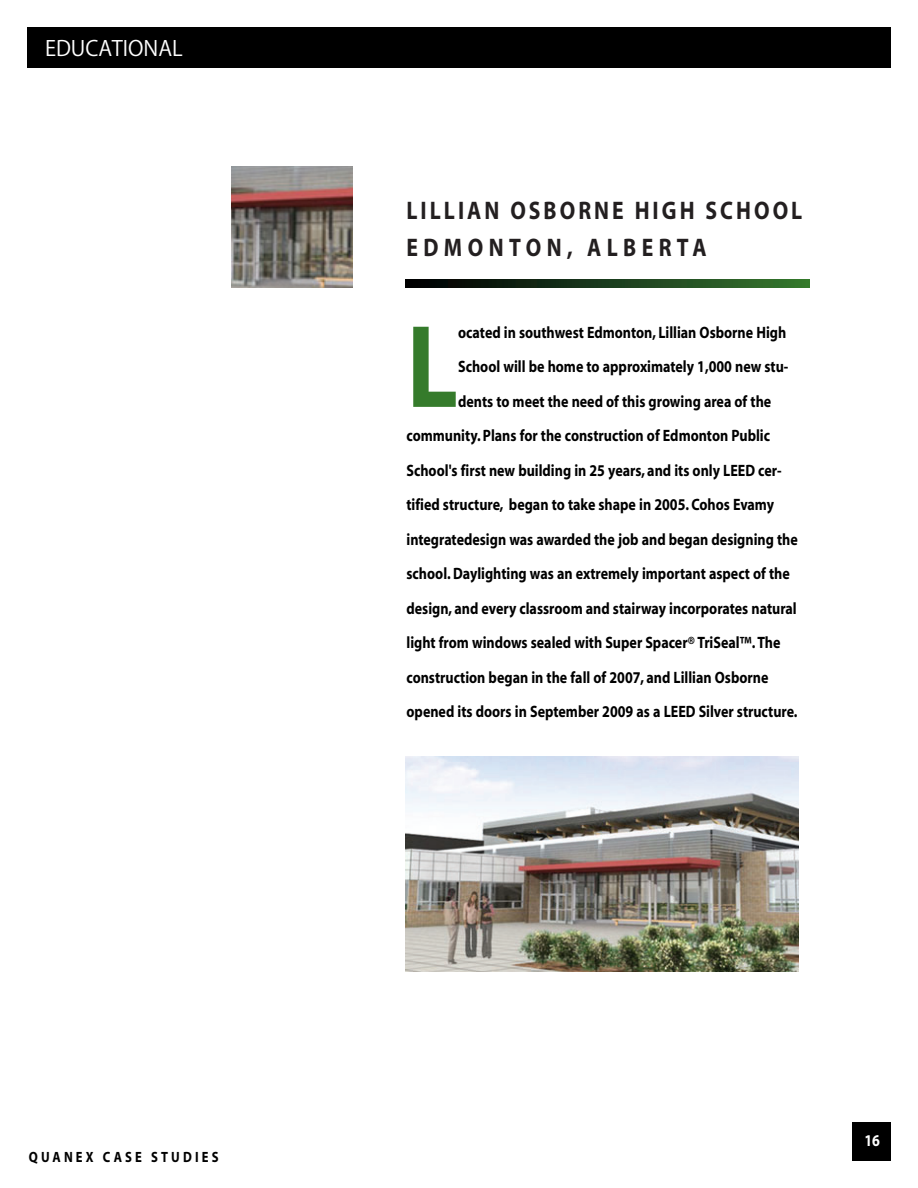
<style>
.page{position:relative;width:918px;height:1188px;background:#fff}
.page>*{position:absolute;margin:0;border:0;box-sizing:border-box;transform-origin:0 0}
.t1{font:700 118.8px "Myriad";color:#357b2b;scale:.85 1}
.t2{font:700 25.5px/37.5px "Myriad";letter-spacing:.14em;color:#231f20;scale:.85 1}
.t3{font:21px "Koz Go Pro";color:#fff}
.t4{font:700 16.5px "Myriad";color:#000;scale:.85 1}
.t5{font:700 16.5px "Myriad";color:#fff;scale:.85 1}
.t6{font:700 14.85px "Myriad";letter-spacing:.25em;color:#000;scale:.85 1}
</style>
<div class="page">
<img style="left:231px;top:166px;width:121px;height:122px">
<svg style="left:405px;top:280px;width:405px;height:8px;background:#1a3a19"></svg>
<div style="left:27px;top:27px;width:864px;height:41px;background:#000"></div>
<div style="left:853px;top:1123px;width:38px;height:38px;background:#000"></div>
<img style="left:405px;top:756px;width:393px;height:216px">
<p class="t3" style="left:45px;top:35px;width:139px">EDUCATIONAL</p>
<p class="t6" style="left:29px;top:1149px;width:225px">QUANEX CASE STUDIES</p>
<h2 class="t2" style="left:406px;top:192px;width:429px">LILL IAN OSBORNE HIGH SCHOOL<br>EDMO NTON, ALBERTA</h2>
<h1 class="t1" style="left:406px;top:306px;width:51px">L</h1>
<p class="t4" style="left:458px;top:324px;width:388px">ocated in southwest Edmonton, Lillian Osborne High</p>
<p class="t4" style="left:458px;top:358px;width:390px">School will be home to approximately 1,000 new stu-</p>
<p class="t4" style="left:458px;top:393px;width:370px">dents to meet the need of this growing area of the</p>
<p class="t4" style="left:407px;top:427px;width:429px">community. Plans for the construction of Edmonton Public</p>
<p class="t4" style="left:407px;top:462px;width:443px">School's first new building in 25 years, and its only LEED cer-</p>
<p class="t4" style="left:407px;top:496px;width:434px">tified structure, began to take shape in 2005. Cohos Evamy</p>
<p class="t4" style="left:407px;top:531px;width:462px">integratedesign was awarded the job and began designing the</p>
<p class="t4" style="left:407px;top:565px;width:453px">school. Daylighting was an extremely important aspect of the</p>
<p class="t4" style="left:407px;top:600px;width:461px">design, and every classroom and stairway incorporates natural</p>
<p class="t4" style="left:407px;top:634px;width:442px">light from windows sealed with Super Spacer® TriSeal™. The</p>
<p class="t4" style="left:407px;top:669px;width:427px">construction began in the fall of 2007, and Lillian Osborne</p>
<p class="t4" style="left:407px;top:703px;width:462px">opened its doors in September 2009 as a LEED Silver structure.</p>
<p class="t5" style="left:864px;top:1132px;width:20px">16</p>
</div>
